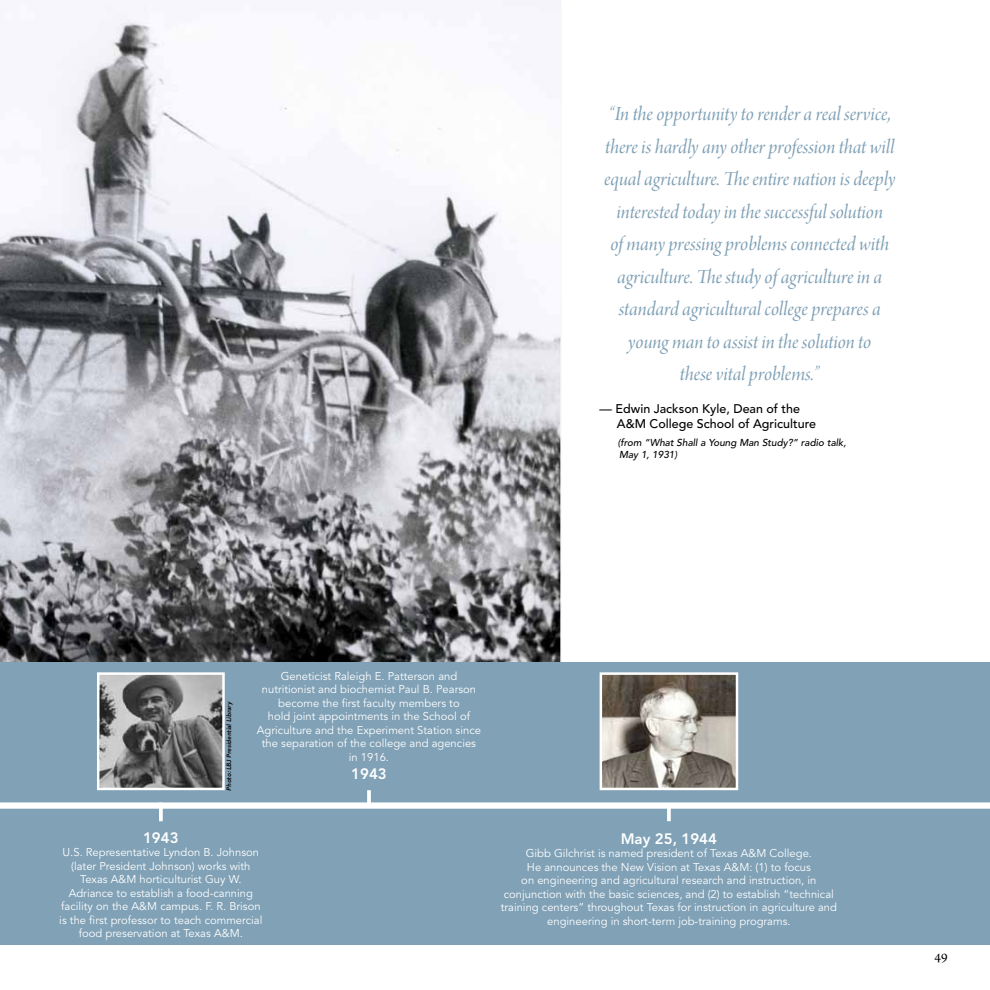
<style>
.page{position:relative;width:990px;height:990px;background:#fff}
.page>*{position:absolute;margin:0;border:0;box-sizing:border-box;transform-origin:0 0}
.t1{font:21.25px/32.5px "Arno Pro Italic Display";letter-spacing:-.005em;color:#80a1b6;text-align:center}
.t2{font:800 15px "Avenir";color:#fff}
.t3{font:13.75px "Arno Pro";color:#000}
.t4{font:500 12.5px/15px "Avenir";color:#000}
.t5{font:11.25px/13.5px "Avenir";color:#fff;text-align:center}
.t6{font:italic 500 10px/12px "Avenir";color:#000}
.t7{font:italic 800 6.25px "Avenir";letter-spacing:-.01em;color:#000}
</style>
<div class="page">
<svg style="left:0;top:0;width:562px;height:663px"></svg>
<div style="left:0;top:663px;width:990px;height:282px;background:#80a1b6"></div>
<div style="left:0;top:802px;width:990px;height:7px;background:#fff"></div>
<img style="left:100px;top:675px;width:122px;height:112px">
<div style="left:97px;top:672px;width:128px;height:118px;border:2px solid #fff"></div>
<svg style="left:159px;top:809px;width:4px;height:12px"></svg>
<svg style="left:367px;top:790px;width:4px;height:12px"></svg>
<svg style="left:667px;top:809px;width:4px;height:12px"></svg>
<img style="left:603px;top:675px;width:132px;height:112px">
<div style="left:600px;top:672px;width:138px;height:118px;border:2px solid #fff"></div>
<p class="t1" style="left:604px;top:99px;width:293px">“In the opportunity to render a real service, there is hardly any other profession that will equal agriculture. The entire nation is deeply interested today in the successful solution<br>of many pressing problems connected with agriculture. The study of agriculture in a standard agricultural college prepares a young man to assist in the solution to<br>these vital problems.”</p>
<p class="t4" style="left:617px;top:402px;width:201px;text-indent:-17px">— Edwin Jackson Kyle, Dean of the<br>A&amp;M College School of Agriculture</p>
<p class="t6" style="left:618px;top:437px;width:230px">(from “What Shall a Young Man Study?” radio talk,<br>May 1, 1931)</p>
<p class="t7" style="left:225px;top:791px;width:90px;rotate:-90deg">Photo: LBJ Presidential Library</p>
<p class="t5" style="left:257px;top:669px;width:226px">Geneticist Raleigh E. Patterson and nutritionist and biochemist Paul B. Pearson become the first faculty members to<br>hold joint appointments in the School of Agriculture and the Experiment Station since the separation of the college and agencies in 1916.</p>
<h2 class="t2" style="left:351px;top:765px;width:37px">1943</h2>
<h2 class="t2" style="left:143px;top:829px;width:37px">1943</h2>
<p class="t5" style="left:59px;top:846px;width:205px">U.S. Representative Lyndon B. Johnson (later President Johnson) works with Texas A&amp;M horticulturist Guy W.<br>Adriance to establish a food-canning facility on the A&amp;M campus. F. R. Brison is the first professor to teach commercial food preservation at Texas A&amp;M.</p>
<h2 class="t2" style="left:621px;top:830px;width:98px">May 25, 1944</h2>
<p class="t5" style="left:501px;top:847px;width:338px">Gibb Gilchrist is named president of Texas A&amp;M College.<br>He announces the New Vision at Texas A&amp;M: (1) to focus<br>on engineering and agricultural research and instruction, in conjunction with the basic sciences, and (2) to establish “technical training centers” throughout Texas for instruction in agriculture and engineering in short-term job-training programs.</p>
<p class="t3" style="left:935px;top:950px;width:15px">49</p>
</div>
